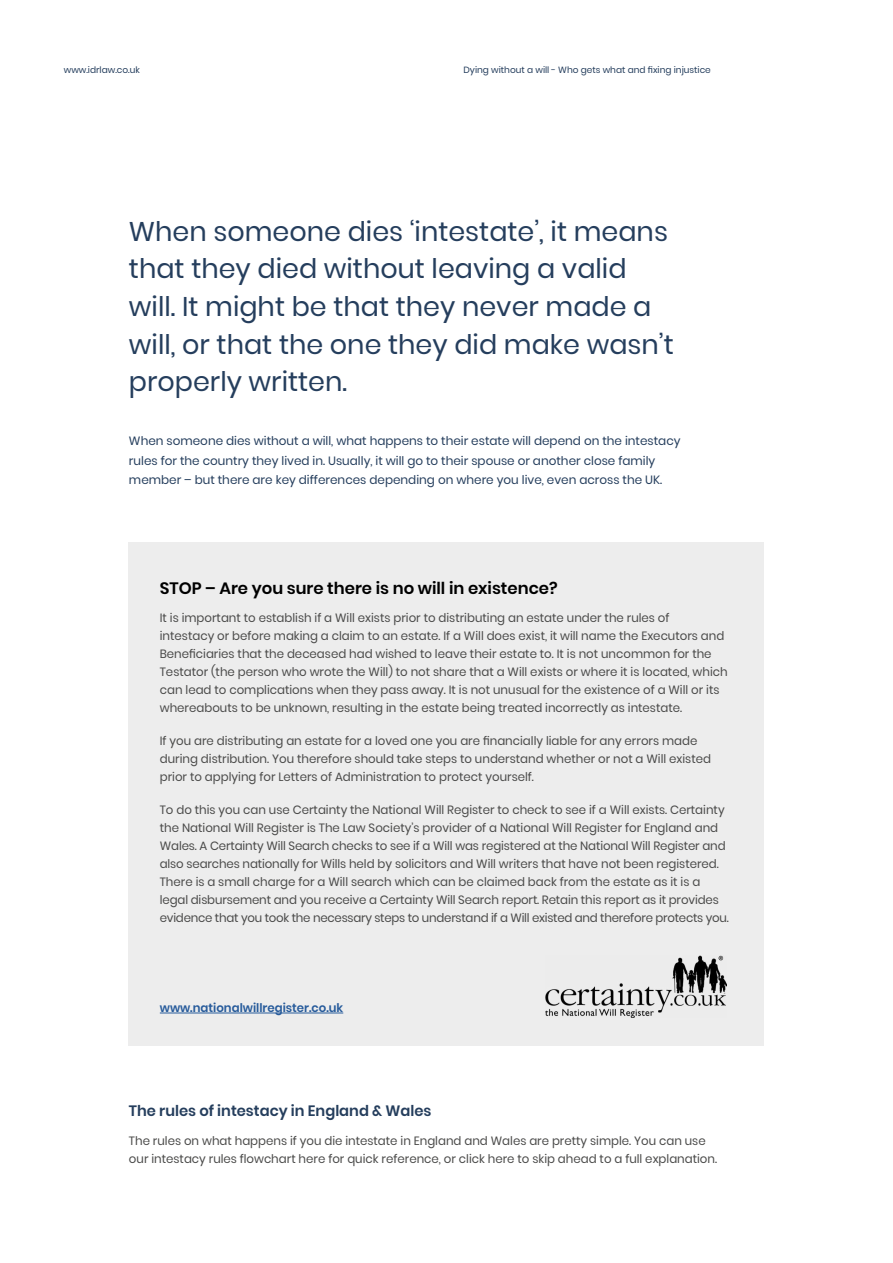
<style>
.page{position:relative;width:893px;height:1263px;background:#fff}
.page>*{position:absolute;margin:0;border:0;box-sizing:border-box;transform-origin:0 0}
.t1{font:27px/37.5px "Poppins";color:#253e5d}
.t2{font:600 16.5px "Poppins";color:#000}
.t3{font:600 15px "Poppins";color:#253e5d}
.t4{font:12px/18px "Poppins";color:#4a4a49}
.t5{font:12px/19.5px "Poppins";color:#253e5d}
.t6{font:600 12px "Poppins";color:#275b9b}
.t7{font:9px "Poppins";color:#253e5d}
</style>
<div class="page">
<div style="left:129px;top:542px;width:635px;height:504px;background:#ededed"></div>
<hr style="left:160px;top:1013px;width:183px;height:1px;background:#275b9b">
<img style="left:546px;top:955px;width:180px;height:62px">
<p class="t7" style="left:64px;top:65px;width:78px">www.idrlaw.co.uk</p>
<p class="t7" style="left:463px;top:65px;width:249px">Dying without a will - Who gets what and fixing injustice</p>
<h1 class="t1" style="left:129px;top:213px;width:546px">When someone dies ‘intestate’, it means that they died without leaving a valid will. It might be that they never made a will, or that the one they did make wasn’t properly written.</h1>
<p class="t5" style="left:129px;top:431px;width:553px">When someone dies without a will, what happens to their estate will depend on the intestacy rules for the country they lived in. Usually, it will go to their spouse or another close family member – but there are key differences depending on where you live, even across the UK.</p>
<h2 class="t2" style="left:160px;top:578px;width:399px">STOP – Are you sure there is no will in existence?</h2>
<p class="t4" style="left:160px;top:609px;width:569px">It is important to establish if a Will exists prior to distributing an estate under the rules of<br>intestacy or before making a claim to an estate. If a Will does exist, it will name the Executors and Beneficiaries that the deceased had wished to leave their estate to. It is not uncommon for the Testator (the person who wrote the Will) to not share that a Will exists or where it is located, which can lead to complications when they pass away. It is not unusual for the existence of a Will or its whereabouts to be unknown, resulting in the estate being treated incorrectly as intestate.</p>
<p class="t4" style="left:160px;top:732px;width:553px">If you are distributing an estate for a loved one you are financially liable for any errors made during distribution. You therefore should take steps to understand whether or not a Will existed prior to applying for Letters of Administration to protect yourself.</p>
<p class="t4" style="left:160px;top:801px;width:570px">To do this you can use Certainty the National Will Register to check to see if a Will exists. Certainty the National Will Register is The Law Society’s provider of a National Will Register for England and Wales. A Certainty Will Search checks to see if a Will was registered at the National Will Register and also searches nationally for Wills held by solicitors and Will writers that have not been registered.<br>There is a small charge for a Will search which can be claimed back from the estate as it is a legal disbursement and you receive a Certainty Will Search report. Retain this report as it provides evidence that you took the necessary steps to understand if a Will existed and therefore protects you.</p>
<p class="t6" style="left:160px;top:1001px;width:185px">www.nationalwillregister.co.uk</p>
<p class="t3" style="left:129px;top:1102px;width:304px">The rules of intestacy in England &amp; Wales</p>
<p class="t4" style="left:129px;top:1131px;width:590px">The rules on what happens if you die intestate in England and Wales are pretty simple. You can use our intestacy rules flowchart here for quick reference, or click here to skip ahead to a full explanation.</p>
</div>
